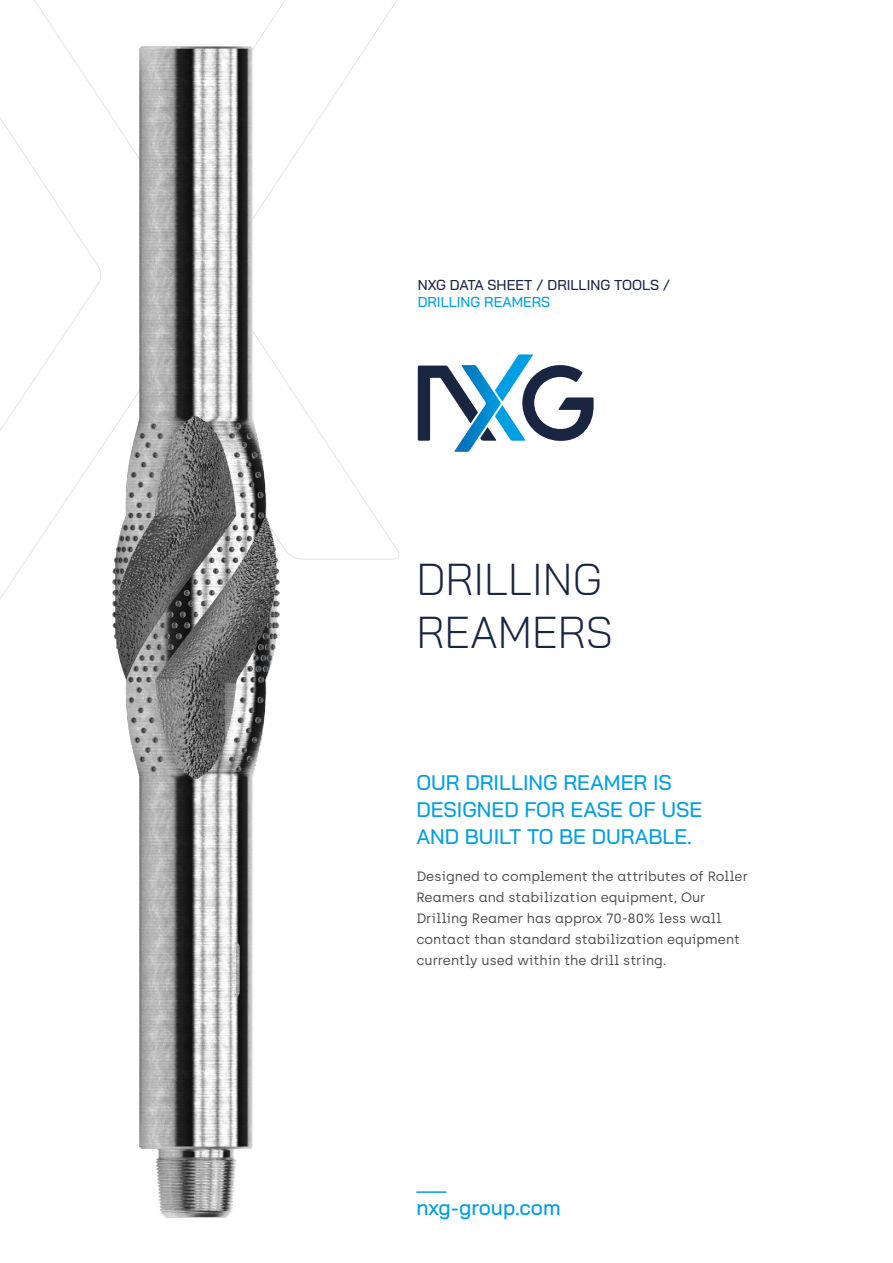
<style>
.page{position:relative;width:893px;height:1263px;background:#fff}
.page>*{position:absolute;margin:0;border:0;box-sizing:border-box;transform-origin:0 0}
.t1{font:300 43.5px/52.2px "Bai Jamjuree";color:#1a2542}
.t2{font:500 21px/27px "Bai Jamjuree";color:#009fe3}
.t3{font:500 14.25px "Bai Jamjuree";color:#1a2542}
.t4{font:500 14.25px "Bai Jamjuree";color:#009fe3}
.t5{font:13.5px/21px "Archia";color:#4a4a49}
</style>
<div class="page">
<svg style="left:262px;top:0;width:156px;height:560px"></svg>
<svg style="left:418px;top:354px;width:176px;height:98px"></svg>
<hr style="left:416px;top:1191px;width:30px;height:2px;background:#009fe3">
<img style="left:69px;top:34px;width:246px;height:1184px">
<p class="t3" style="left:418px;top:277px;width:254px">NXG DATA SHEET / DRILLING TOOLS /</p>
<p class="t4" style="left:418px;top:294px;width:134px">DRILLING REAMERS</p>
<p class="t1" style="left:416px;top:554px;width:198px">DRILLING<br>REAMERS</p>
<p class="t2" style="left:416px;top:770px;width:287px">OUR DRILLING REAMER IS<br>DESIGNED FOR EASE OF USE<br>AND BUILT TO BE DURABLE.</p>
<p class="t5" style="left:416px;top:866px;width:333px">Designed to complement the attributes of Roller Reamers and stabilization equipment, Our Drilling Reamer has approx 70-80% less wall contact than standard stabilization equipment currently used within the drill string.</p>
<p class="t2" style="left:416px;top:1194px;width:146px">nxg-group.com</p>
</div>
